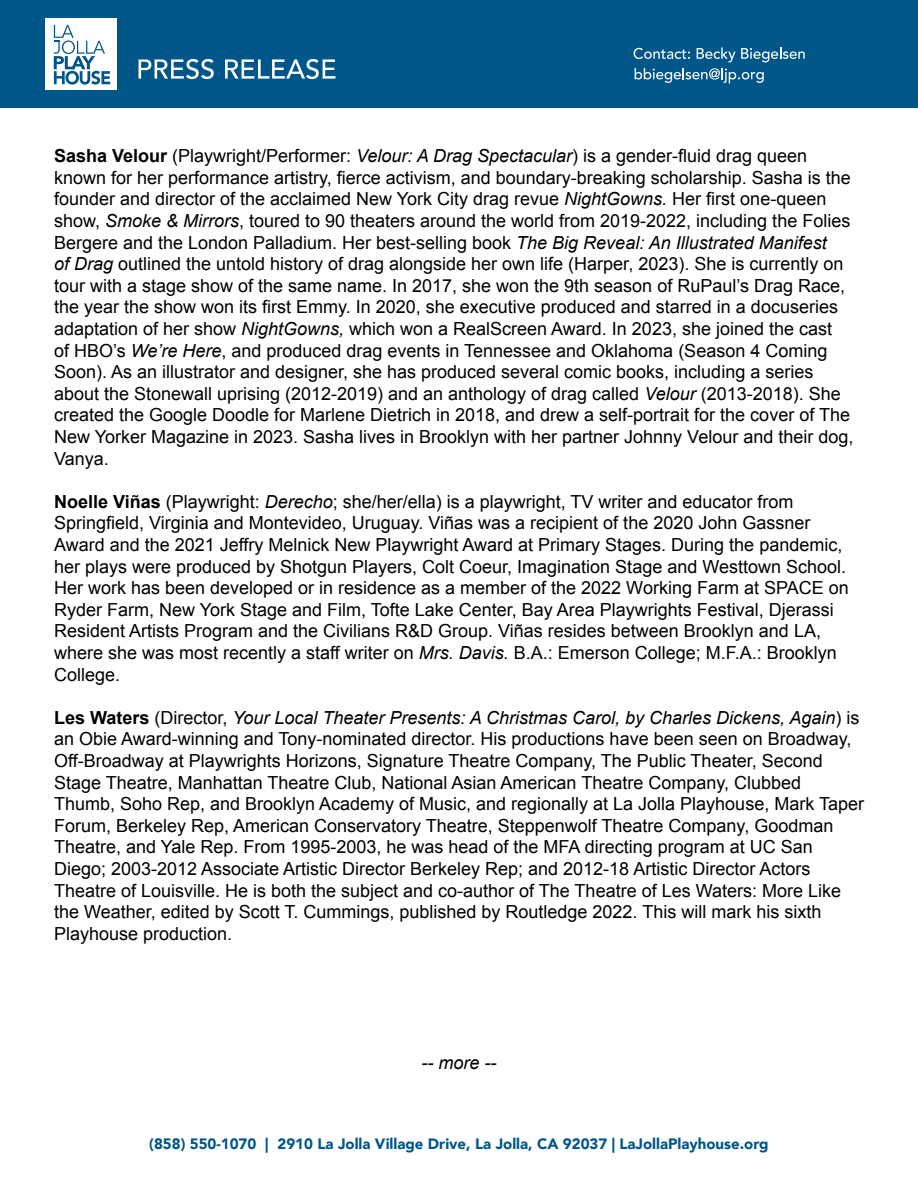
<style>
.page{position:relative;width:918px;height:1188px;background:#fff}
.page>*{position:absolute;margin:0;border:0;box-sizing:border-box;transform-origin:0 0}
.t1{font:18px/21.6px "Arial";color:#000}
.t2{font:italic 18px "Arial";color:#000}
.t3{font:900 15px "Avenir";color:#005688}
.s1{font-weight:700}
.s2{font-style:italic}
</style>
<div class="page">
<div style="left:0;top:0;width:918px;height:107px;background:#005688"></div>
<svg style="left:139px;top:59px;width:75px;height:20px"></svg>
<svg style="left:225px;top:59px;width:110px;height:20px"></svg>
<svg style="left:634px;top:48px;width:56px;height:11px"></svg>
<svg style="left:697px;top:47px;width:38px;height:15px"></svg>
<svg style="left:741px;top:47px;width:64px;height:15px"></svg>
<svg style="left:635px;top:68px;width:129px;height:16px"></svg>
<div style="left:45px;top:19px;width:72px;height:71px;background:#fff"></div>
<svg style="left:54px;top:25px;width:56px;height:60px"></svg>
<p class="t1" style="left:54px;top:145px;width:801px"><span class="s1">Sasha Velour</span> (Playwright/Performer: <span class="s2">Velour: A Drag Spectacular</span>) is a gender-fluid drag queen known for her performance artistry, fierce activism, and boundary-breaking scholarship. Sasha is the founder and director of the acclaimed New York City drag revue <span class="s2">NightGowns.</span> Her first one-queen show, <span class="s2">Smoke &amp; Mirrors</span>, toured to 90 theaters around the world from 2019-2022, including the Folies Bergere and the London Palladium. Her best-selling book <span class="s2">The Big Reveal: An Illustrated Manifest<br>of Drag</span> outlined the untold history of drag alongside her own life (Harper, 2023). She is currently on tour with a stage show of the same name. In 2017, she won the 9th season of RuPaul’s Drag Race, the year the show won its first Emmy. In 2020, she executive produced and starred in a docuseries adaptation of her show <span class="s2">NightGowns,</span> which won a RealScreen Award. In 2023, she joined the cast<br>of HBO’s <span class="s2">We’re Here</span>, and produced drag events in Tennessee and Oklahoma (Season 4 Coming Soon). As an illustrator and designer, she has produced several comic books, including a series about the Stonewall uprising (2012-2019) and an anthology of drag called <span class="s2">Velour</span> (2013-2018). She created the Google Doodle for Marlene Dietrich in 2018, and drew a self-portrait for the cover of The New Yorker Magazine in 2023. Sasha lives in Brooklyn with her partner Johnny Velour and their dog, Vanya.</p>
<p class="t1" style="left:54px;top:491px;width:796px"><span class="s1">Noelle Viñas</span> (Playwright: <span class="s2">Derecho</span>; she/her/ella) is a playwright, TV writer and educator from Springfield, Virginia and Montevideo, Uruguay. Viñas was a recipient of the 2020 John Gassner Award and the 2021 Jeffry Melnick New Playwright Award at Primary Stages. During the pandemic, her plays were produced by Shotgun Players, Colt Coeur, Imagination Stage and Westtown School.<br>Her work has been developed or in residence as a member of the 2022 Working Farm at SPACE on Ryder Farm, New York Stage and Film, Tofte Lake Center, Bay Area Playwrights Festival, Djerassi Resident Artists Program and the Civilians R&amp;D Group. Viñas resides between Brooklyn and LA, where she was most recently a staff writer on <span class="s2">Mrs. Davis.</span> B.A.: Emerson College; M.F.A.: Brooklyn College.</p>
<p class="t1" style="left:54px;top:707px;width:812px"><span class="s1">Les Waters</span> (Director, <span class="s2">Your Local Theater Presents: A Christmas Carol, by Charles Dickens, Again</span>) is an Obie Award-winning and Tony-nominated director. His productions have been seen on Broadway, Off-Broadway at Playwrights Horizons, Signature Theatre Company, The Public Theater, Second Stage Theatre, Manhattan Theatre Club, National Asian American Theatre Company, Clubbed Thumb, Soho Rep, and Brooklyn Academy of Music, and regionally at La Jolla Playhouse, Mark Taper Forum, Berkeley Rep, American Conservatory Theatre, Steppenwolf Theatre Company, Goodman Theatre, and Yale Rep. From 1995-2003, he was head of the MFA directing program at UC San Diego; 2003-2012 Associate Artistic Director Berkeley Rep; and 2012-18 Artistic Director Actors Theatre of Louisville. He is both the subject and co-author of The Theatre of Les Waters: More Like the Weather, edited by Scott T. Cummings, published by Routledge 2022. This will mark his sixth Playhouse production.</p>
<p class="t2" style="left:422px;top:1051px;width:76px">-- more --</p>
<p class="t3" style="left:149px;top:1131px;width:621px">(858) 550-1070 | 2910 La Jolla Village Drive, La Jolla, CA 92037 | LaJollaPlayhouse.org</p>
</div>
